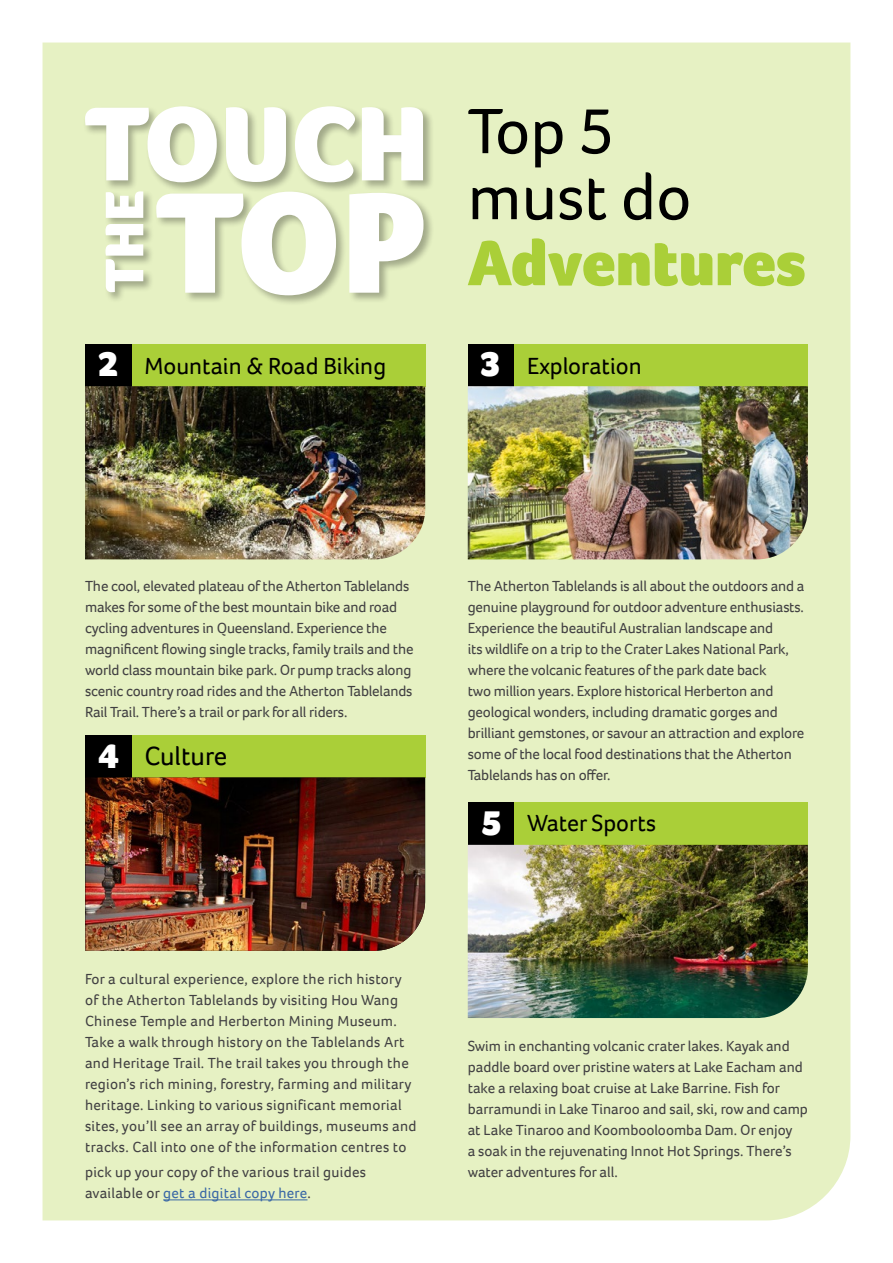
<style>
.page{position:relative;width:893px;height:1263px;background:#fff}
.page>*{position:absolute;margin:0;border:0;box-sizing:border-box;transform-origin:0 0}
.t1{font:66px/66px "Foco";color:#000}
.t2{font:900 66px "Foco";color:#aacf38}
.t3{font:900 36px "Foco";color:#fff}
.t4{font:27px "Foco";color:#000}
.t5{font:24px "Foco";color:#000}
.t6{font:15px/21px "Foco";letter-spacing:-.01em;color:#414042}
.t7{font:15px/21px "Foco";letter-spacing:.02em;color:#414042}
.s1{color:#3a68a5}
</style>
<div class="page">
<div style="left:43px;top:43px;width:807px;height:1177px;background:#e6f1c3"></div>
<div style="left:104px;top:190px;width:50px;height:113px;background:#000;opacity:.3"></div>
<svg style="left:105px;top:193px;width:38px;height:99px"></svg>
<div style="left:154px;top:190px;width:280px;height:116px;background:#000;opacity:.3"></div>
<svg style="left:156px;top:193px;width:267px;height:102px"></svg>
<div style="left:83px;top:104px;width:351px;height:89px;background:#000;opacity:.3"></div>
<svg style="left:85px;top:106px;width:338px;height:76px"></svg>
<div style="left:468px;top:802px;width:46px;height:43px;background:#000"></div>
<div style="left:85px;top:344px;width:47px;height:42px;background:#000"></div>
<div style="left:85px;top:735px;width:47px;height:42px;background:#000"></div>
<div style="left:468px;top:344px;width:46px;height:42px;background:#000"></div>
<div style="left:514px;top:802px;width:294px;height:43px;background:#aacf38"></div>
<div style="left:132px;top:344px;width:293px;height:42px;background:#aacf38"></div>
<div style="left:132px;top:735px;width:293px;height:42px;background:#aacf38"></div>
<div style="left:514px;top:344px;width:294px;height:42px;background:#aacf38"></div>
<hr style="left:163px;top:1199px;width:144px;height:1px;background:#3a68a5">
<img style="left:85px;top:386px;width:340px;height:173px">
<img style="left:468px;top:386px;width:340px;height:173px">
<img style="left:85px;top:777px;width:340px;height:174px">
<img style="left:468px;top:845px;width:340px;height:173px">
<h2 class="t3" style="left:98px;top:340px;width:23px">2</h2>
<h3 class="t5" style="left:144px;top:350px;width:243px">Mountain &amp; Road Biking</h3>
<h1 class="t1" style="left:468px;top:97px;width:225px">Top 5 must do</h1>
<h1 class="t2" style="left:468px;top:219px;width:339px">Adventures</h1>
<h2 class="t3" style="left:481px;top:340px;width:23px">3</h2>
<h3 class="t5" style="left:527px;top:350px;width:116px">Exploration</h3>
<p class="t6" style="left:85px;top:575px;width:330px">The cool, elevated plateau of the Atherton Tablelands makes for some of the best mountain bike and road cycling adventures in Queensland. Experience the magnificent flowing single tracks, family trails and the world class mountain bike park. Or pump tracks along scenic country road rides and the Atherton Tablelands Rail Trail. There’s a trail or park for all riders.</p>
<h2 class="t3" style="left:98px;top:732px;width:23px">4</h2>
<h3 class="t4" style="left:144px;top:738px;width:84px">Culture</h3>
<p class="t6" style="left:468px;top:575px;width:338px">The Atherton Tablelands is all about the outdoors and a genuine playground for outdoor adventure enthusiasts.<br>Experience the beautiful Australian landscape and<br>its wildlife on a trip to the Crater Lakes National Park, where the volcanic features of the park date back<br>two million years. Explore historical Herberton and geological wonders, including dramatic gorges and brilliant gemstones, or savour an attraction and explore some of the local food destinations that the Atherton Tablelands has on offer.</p>
<h2 class="t3" style="left:481px;top:799px;width:23px">5</h2>
<h3 class="t5" style="left:527px;top:807px;width:130px">Water Sports</h3>
<p class="t7" style="left:85px;top:968px;width:333px">For a cultural experience, explore the rich history of the Atherton Tablelands by visiting Hou Wang Chinese Temple and Herberton Mining Museum.<br>Take a walk through history on the Tablelands Art and Heritage Trail. The trail takes you through the region’s rich mining, forestry, farming and military heritage. Linking to various significant memorial sites, you’ll see an array of buildings, museums and tracks. Call into one of the information centres to</p>
<p class="t7" style="left:85px;top:1161px;width:283px">pick up your copy of the various trail guides available or <span class="s1">get a digital copy here</span>.</p>
<p class="t6" style="left:468px;top:1035px;width:342px">Swim in enchanting volcanic crater lakes. Kayak and paddle board over pristine waters at Lake Eacham and take a relaxing boat cruise at Lake Barrine. Fish for barramundi in Lake Tinaroo and sail, ski, row and camp at Lake Tinaroo and Koombooloomba Dam. Or enjoy<br>a soak in the rejuvenating Innot Hot Springs. There’s water adventures for all.</p>
</div>
